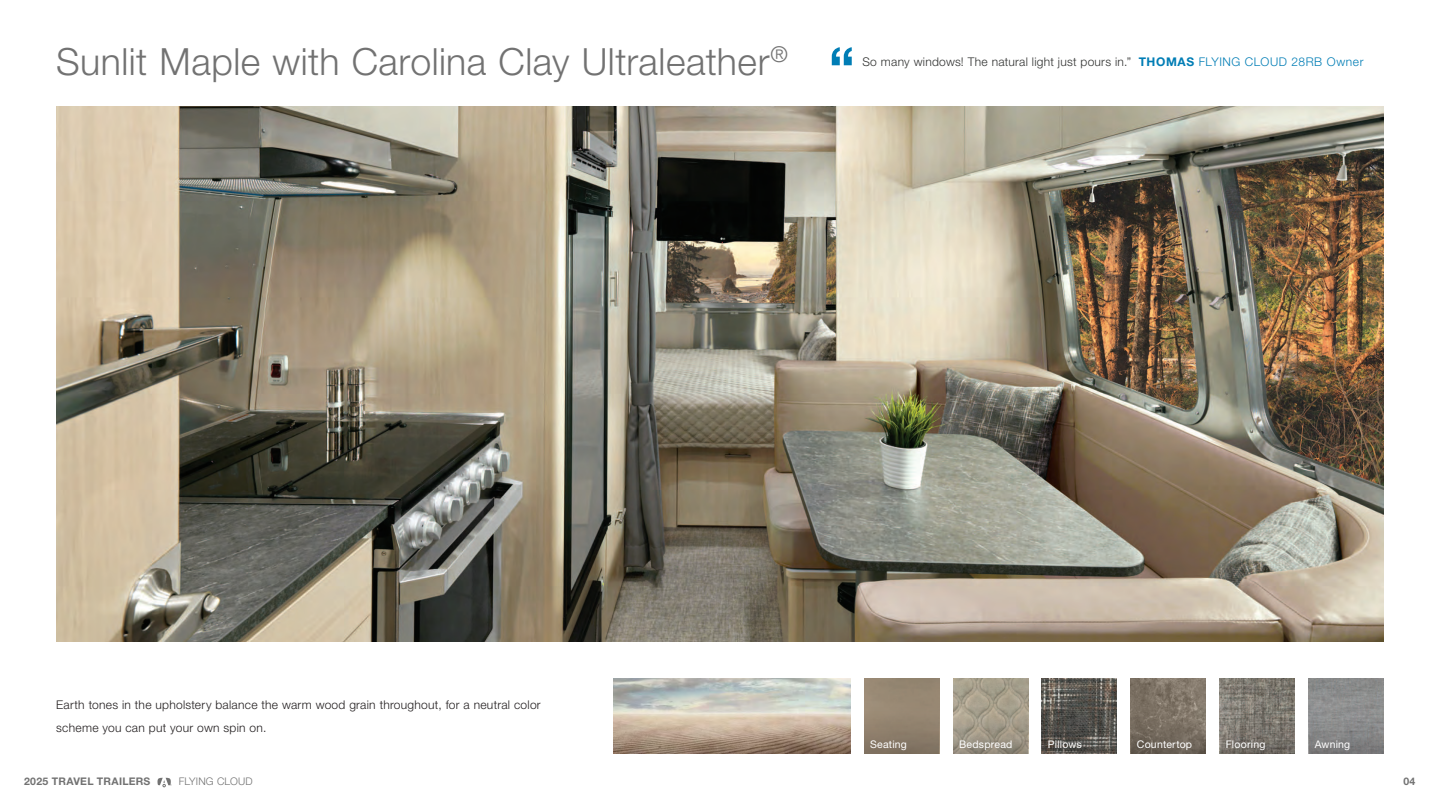
<style>
.page{position:relative;width:1440px;height:810px;background:#fff}
.page>*{position:absolute;margin:0;border:0;box-sizing:border-box;transform-origin:0 0}
.t1{font:700 56.25px "Helvetica Neue LT Std";color:#007db5}
.t2{font:300 37.5px "Helvetica Neue LT Std";letter-spacing:.01em;color:#727272}
.t3{font:300 12px/22.5px "Helvetica Neue LT Std";letter-spacing:.02em;color:#231f20}
.t4{font:300 12px "Helvetica Neue LT Std";letter-spacing:.02em;color:#323332}
.t5{font:10.5px "Helvetica Neue LT Std";letter-spacing:.02em;color:#fff}
.t6{font:700 10.5px "Helvetica Neue LT Std";letter-spacing:.03em;color:#727272}
.t7{font:300 10.5px "Helvetica Neue LT Std";letter-spacing:.015em;color:#727272}
.s1{font-weight:700;color:#007db5}
.s2{color:#007db5}
</style>
<div class="page">
<img style="left:56px;top:106px;width:1328px;height:535px">
<img style="left:953px;top:679px;width:75px;height:25px">
<svg style="left:953px;top:704px;width:75px;height:50px;background:#9f9786"></svg>
<div style="left:864px;top:704px;width:75px;height:50px;background:linear-gradient(to bottom,#9f8e79,#7f7160)"></div>
<img style="left:1042px;top:679px;width:75px;height:7px">
<svg style="left:1042px;top:686px;width:75px;height:68px;background:#5a5751"></svg>
<img style="left:1131px;top:679px;width:75px;height:32px">
<svg style="left:1131px;top:711px;width:75px;height:43px;background:#756a5e"></svg>
<img style="left:1220px;top:679px;width:75px;height:25px">
<svg style="left:1220px;top:704px;width:75px;height:50px;background:#7b766e"></svg>
<img style="left:1309px;top:679px;width:75px;height:25px">
<div style="left:1309px;top:704px;width:75px;height:50px;background:linear-gradient(to bottom,#949596,#7a797a)"></div>
<svg style="left:158px;top:778px;width:14px;height:9px"></svg>
<img style="left:614px;top:679px;width:236px;height:75px">
<h2 class="t2" style="left:56px;top:47px;width:733px">Sunlit Maple with Carolina Clay Ultraleather<sup>®</sup></h2>
<h1 class="t1" style="left:829px;top:46px;width:28px">“</h1>
<p class="t4" style="left:862px;top:57px;width:502px">So many windows! The natural light just pours in.” <span class="s1">THOMAS</span> <span class="s2">FLYING CLOUD 28RB Owner</span></p>
<p class="t3" style="left:56px;top:695px;width:486px">Earth tones in the upholstery balance the warm wood grain throughout, for a neutral color scheme you can put your own spin on.</p>
<p class="t5" style="left:870px;top:740px;width:38px">Seating</p>
<p class="t5" style="left:959px;top:740px;width:55px">Bedspread</p>
<p class="t5" style="left:1048px;top:740px;width:35px">Pillows</p>
<p class="t5" style="left:1137px;top:740px;width:57px">Countertop</p>
<p class="t5" style="left:1226px;top:740px;width:41px">Flooring</p>
<p class="t5" style="left:1315px;top:740px;width:37px">Awning</p>
<p class="t6" style="left:24px;top:778px;width:128px">2025 TRAVEL TRAILERS</p>
<p class="t7" style="left:179px;top:778px;width:75px">FLYING CLOUD</p>
<p class="t6" style="left:1403px;top:778px;width:14px">04</p>
</div>
